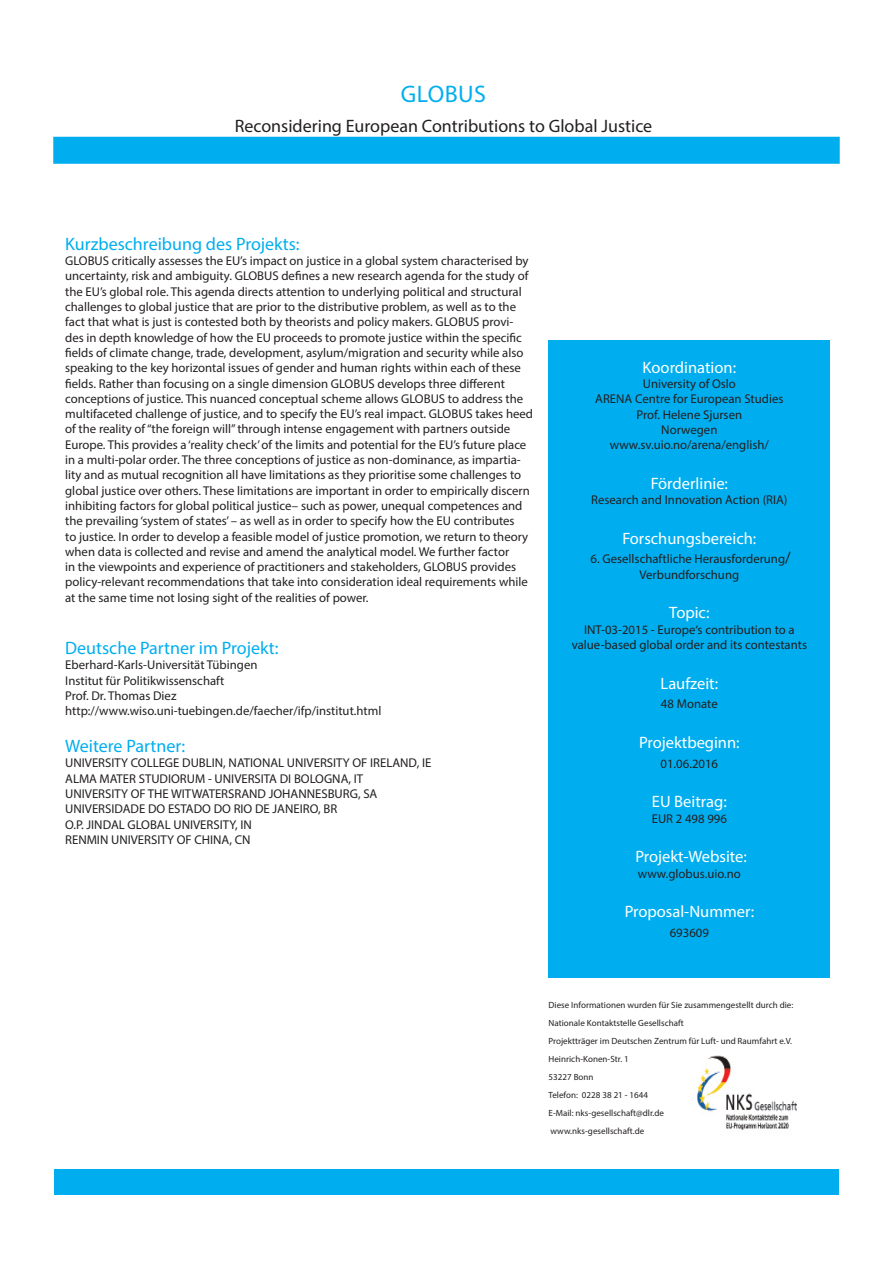
<style>
.page{position:relative;width:893px;height:1263px;background:#fff}
.page>*{position:absolute;margin:0;border:0;box-sizing:border-box;transform-origin:0 0}
.t1{font:24px "Myriad Pro";color:#00aeef}
.t2{font:18px "Myriad Pro";color:#00aeef}
.t3{font:18px "Myriad Pro";color:#231f20}
.t4{font:16.5px "Myriad Pro";color:#fff}
.t5{font:12.75px/15.3px "Myriad Pro";color:#231f20}
.t6{font:9px/18px "Myriad Pro";letter-spacing:.005em;color:#231f20}
.s1{font-size:16.5px}
</style>
<div class="page">
<div style="left:53px;top:137px;width:787px;height:27px;background:#00aeef;border:2px solid #00aeef"></div>
<div style="left:549px;top:340px;width:281px;height:638px;background:#00aeef"></div>
<img style="left:697px;top:1056px;width:100px;height:74px">
<div style="left:54px;top:1169px;width:785px;height:26px;background:#00aeef"></div>
<h1 class="t1" style="left:401px;top:79px;width:15px">globus</h1>
<h2 class="t3" style="left:235px;top:115px;width:419px">Reconsidering European Contributions to Global Justice</h2>
<h2 class="t2" style="left:65px;top:233px;width:236px">Kurzbeschreibung des Projekts:</h2>
<p class="t5" style="left:65px;top:253px;width:469px">GLOBUS critically assesses the EU’s impact on justice in a global system characterised by uncertainty, risk and ambiguity. GLOBUS defines a new research agenda for the study of the EU’s global role. This agenda directs attention to underlying political and structural challenges to global justice that are prior to the distributive problem, as well as to the fact that what is just is contested both by theorists and policy makers. GLOBUS provi&shy;des in depth knowledge of how the EU proceeds to promote justice within the specific fields of climate change, trade, development, asylum/migration and security while also speaking to the key horizontal issues of gender and human rights within each of these fields. Rather than focusing on a single dimension GLOBUS develops three different conceptions of justice. This nuanced conceptual scheme allows GLOBUS to address the multifaceted challenge of justice, and to specify the EU’s real impact. GLOBUS takes heed of the reality of “the foreign will” through intense engagement with partners outside Europe. This provides a ‘reality check’ of the limits and potential for the EU’s future place in a multi-polar order. The three conceptions of justice as non-dominance, as impartia&shy;lity and as mutual recognition all have limitations as they prioritise some challenges to global justice over others. These limitations are important in order to empirically discern inhibiting factors for global political justice– such as power, unequal competences and the prevailing ‘system of states’ – as well as in order to specify how the EU contributes<br>to justice. In order to develop a feasible model of justice promotion, we return to theory when data is collected and revise and amend the analytical model. We further factor<br>in the viewpoints and experience of practitioners and stakeholders, GLOBUS provides policy-relevant recommendations that take into consideration ideal requirements while at the same time not losing sight of the realities of power.</p>
<h2 class="t2" style="left:65px;top:637px;width:215px">Deutsche Partner im Projekt:</h2>
<p class="t5" style="left:65px;top:657px;width:318px">Eberhard-Karls-Universität Tübingen<br>Institut für Politikwissenschaft<br>Prof. Dr. Thomas Diez http://www.wiso.uni-tuebingen.de/faecher/ifp/institut.html</p>
<h2 class="t2" style="left:65px;top:735px;width:122px">Weitere Partner:</h2>
<p class="t5" style="left:65px;top:755px;width:368px">UNIVERSITY COLLEGE DUBLIN, NATIONAL UNIVERSITY OF IRELAND, IE ALMA MATER STUDIORUM - UNIVERSITA DI BOLOGNA, IT<br>UNIVERSITY OF THE WITWATERSRAND JOHANNESBURG, SA UNIVERSIDADE DO ESTADO DO RIO DE JANEIRO, BR<br>O.P. JINDAL GLOBAL UNIVERSITY, IN<br>RENMIN UNIVERSITY OF CHINA, CN</p>
<p class="t4" style="left:643px;top:357px;width:95px">Koordination:</p>
<p class="t5" style="left:595px;top:376px;width:190px;text-align:center">University of Oslo<br>ARENA Centre for European Studies<br>Prof. Helene Sjursen<br>Norwegen www.sv.uio.no/arena/english/</p>
<p class="t4" style="left:651px;top:473px;width:79px">Förderlinie:</p>
<p class="t5" style="left:591px;top:492px;width:198px">Research and Innovation Action (RIA)</p>
<p class="t4" style="left:622px;top:528px;width:136px">Forschungsbereich:</p>
<p class="t5" style="left:591px;top:551px;width:202px;text-align:center">6. Gesellschaftliche Herausforderung<span class="s1">/<br></span>Verbundforschung</p>
<p class="t4" style="left:669px;top:603px;width:42px">Topic:</p>
<p class="t5" style="left:572px;top:621px;width:237px;text-align:center">INT-03-2015 - Europe‘s contribution to a value-based global order and its contestants</p>
<p class="t4" style="left:661px;top:673px;width:59px">Laufzeit:</p>
<p class="t5" style="left:661px;top:696px;width:58px">48 Monate</p>
<p class="t4" style="left:639px;top:732px;width:102px">Projektbeginn:</p>
<p class="t5" style="left:661px;top:756px;width:59px">01.06.2016</p>
<p class="t4" style="left:652px;top:792px;width:76px">EU Beitrag:</p>
<p class="t5" style="left:652px;top:810px;width:77px">EUR 2 498 996</p>
<p class="t4" style="left:635px;top:846px;width:113px">Projekt-Website:</p>
<p class="t5" style="left:638px;top:865px;width:104px">www.globus.uio.no</p>
<p class="t4" style="left:625px;top:901px;width:131px">Proposal-Nummer:</p>
<p class="t5" style="left:670px;top:925px;width:41px">693609</p>
<p class="t6" style="left:549px;top:996px;width:246px">Diese Informationen wurden für Sie zusammengestellt durch die:<br>Nationale Kontaktstelle Gesellschaft<br>Projektträger im Deutschen Zentrum für Luft- und Raumfahrt e.V.<br>Heinrich-Konen-Str. 1<br>53227 Bonn<br>Telefon: 0228 38 21 - 1644<br>E-Mail: nks-gesellschaft@dlr.de<br>www.nks-gesellschaft.de</p>
</div>
